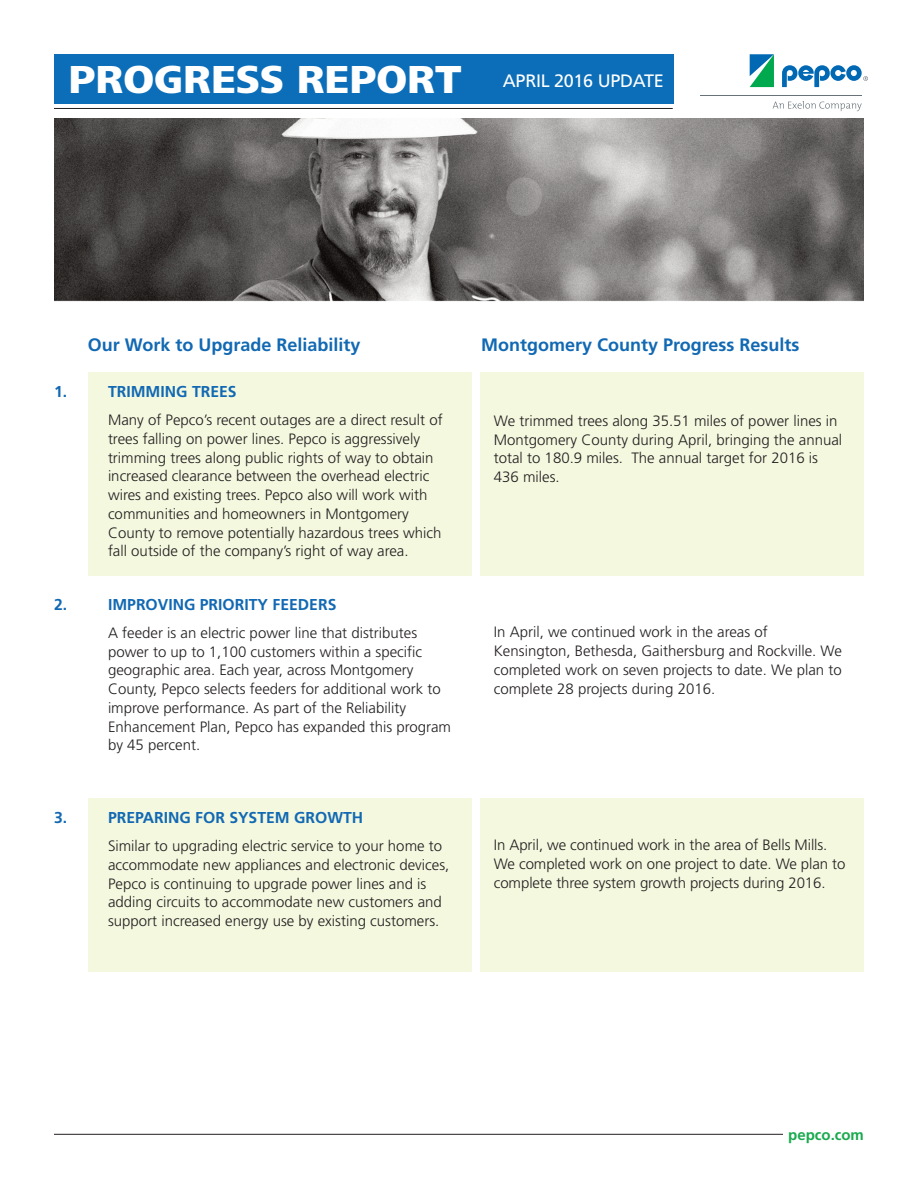
<style>
.page{position:relative;width:918px;height:1188px;background:#fff}
.page>*{position:absolute;margin:0;border:0;box-sizing:border-box;transform-origin:0 0}
.t1{font:800 40.5px "Frutiger Next Pro";color:#fff}
.t2{font:700 18px "Frutiger";color:#1269b3}
.t3{font:18px "Frutiger";letter-spacing:-.015em;color:#fff}
.t4{font:700 15.75px "Frutiger";color:#1269b3}
.t5{font:300 15px/18.8px "Frutiger";color:#231f20}
.t6{font:700 15px "Frutiger";color:#1aaa4f}
</style>
<div class="page">
<hr style="left:700px;top:95px;width:162px;height:1px;background:#687379">
<svg style="left:773px;top:101px;width:89px;height:10px"></svg>
<hr style="left:54px;top:108px;width:619px;height:1px;background:#231f20">
<div style="left:480px;top:372px;width:384px;height:204px;background:#f4f8df"></div>
<div style="left:88px;top:799px;width:384px;height:173px;background:#f4f8df"></div>
<div style="left:88px;top:372px;width:384px;height:204px;background:#f4f8df"></div>
<hr style="left:54px;top:1134px;width:729px;height:1px;background:#231f20">
<div style="left:480px;top:799px;width:384px;height:173px;background:#f4f8df"></div>
<div style="left:54px;top:54px;width:619px;height:50px;background:#0c6eb8"></div>
<svg style="left:782px;top:65px;width:86px;height:22px"></svg>
<svg style="left:750px;top:54px;width:24px;height:33px"></svg>
<img style="left:54px;top:119px;width:810px;height:183px">
<p class="t1" style="left:68px;top:66px;width:368px">PROGRESS REPOR</p>
<p class="t3" style="left:503px;top:73px;width:162px">APRIL 2016 UPDA E</p>
<h1 class="t2" style="left:88px;top:338px;width:274px">Our Work to Upgrade Reliability</h1>
<h2 class="t4" style="left:54px;top:386px;width:15px">1.</h2>
<h2 class="t4" style="left:108px;top:386px;width:130px">TR MM NG TREES</h2>
<p class="t5" style="left:108px;top:412px;width:336px">Many of Pepco’s recent outages are a direct result of trees falling on power lines. Pepco is aggressively trimming trees along public rights of way to obtain increased clearance between the overhead electric wires and existing trees. Pepco also will work with communities and homeowners in Montgomery County to remove potentially hazardous trees which fall outside of the company’s right of way area.</p>
<h3 class="t4" style="left:54px;top:598px;width:15px">2.</h3>
<h3 class="t4" style="left:112px;top:598px;width:226px">MPROV NG PR OR TY FEEDERS</h3>
<p class="t5" style="left:108px;top:624px;width:345px">A feeder is an electric power line that distributes power to up to 1,100 customers within a specific geographic area. Each year, across Montgomery County, Pepco selects feeders for additional work to improve performance. As part of the Reliability Enhancement Plan, Pepco has expanded this program by 45 percent.</p>
<h3 class="t4" style="left:54px;top:812px;width:15px">3.</h3>
<h3 class="t4" style="left:108px;top:812px;width:257px">PREPAR NG FOR SYSTEM GROWTH</h3>
<p class="t5" style="left:108px;top:838px;width:343px">Similar to upgrading electric service to your home to accommodate new appliances and electronic devices, Pepco is continuing to upgrade power lines and is adding circuits to accommodate new customers and support increased energy use by existing customers.</p>
<h4 class="t2" style="left:481px;top:338px;width:320px">Montgomery County Progress Results</h4>
<p class="t5" style="left:494px;top:413px;width:350px">We trimmed trees along 35.51 miles of power lines in Montgomery County during April, bringing the annual total to 180.9 miles. The annual target for 2016 is 436 miles.</p>
<p class="t5" style="left:494px;top:624px;width:350px">In April, we continued work in the areas of Kensington, Bethesda, Gaithersburg and Rockville. We completed work on seven projects to date. We plan to complete 28 projects during 2016.</p>
<p class="t5" style="left:494px;top:837px;width:353px">In April, we continued work in the area of Bells Mills.<br>We completed work on one project to date. We plan to complete three system growth projects during 2016.</p>
<p class="t6" style="left:788px;top:1129px;width:77px">pepco.com</p>
</div>
